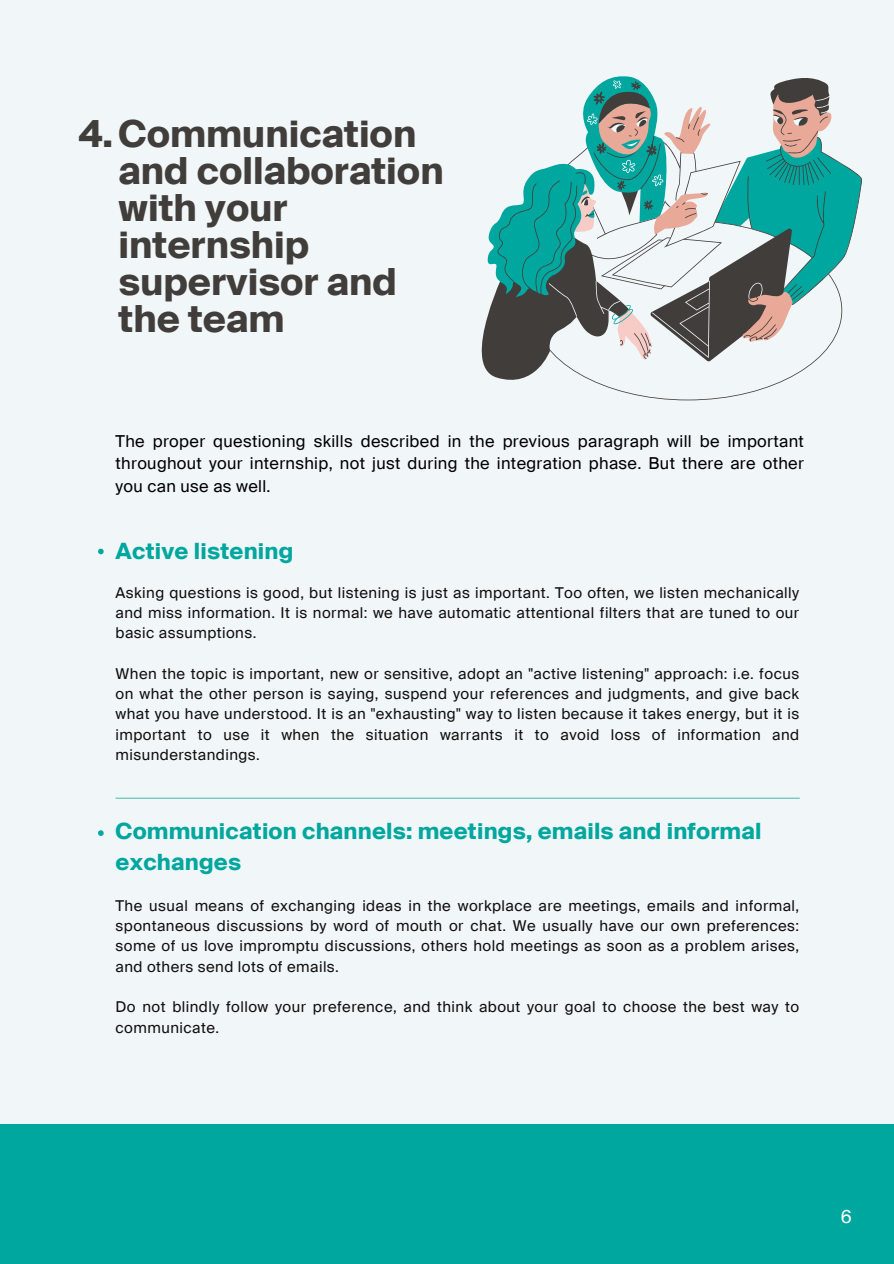
<style>
.page{position:relative;width:894px;height:1264px;background:#fff}
.page>*{position:absolute;margin:0;border:0;box-sizing:border-box;transform-origin:0 0}
.t1{font:700 37.5px/37.2px "Suisse Intl EPFL";color:#413d3a}
.t2{font:700 22.5px/30.3px "Suisse Intl EPFL";letter-spacing:.01em;color:#00a79f}
.t3{font:18px "Suisse Intl EPFL";color:#fff}
.t4{font:16.5px/22.5px "Suisse Intl EPFL";letter-spacing:.02em;color:#000;text-align:justify}
.t5{font:15px/20.2px "Suisse Intl EPFL";letter-spacing:.03em;color:#100f0d;text-align:justify}
</style>
<div class="page">
<div style="left:0;top:0;width:893px;height:1263px;background:#f1f6f9"></div>
<hr style="left:115px;top:797px;width:684px;height:1px;background:#59c1b4">
<svg style="left:98px;top:548px;width:6px;height:6px"></svg>
<svg style="left:98px;top:830px;width:6px;height:6px"></svg>
<svg style="left:613px;top:389px;width:150px;height:11px"></svg>
<svg style="left:481px;top:76px;width:380px;height:313px"></svg>
<div style="left:0;top:1124px;width:893px;height:139px;background:#00a79f"></div>
<p class="t1" style="left:118px;top:118px;width:326px;text-indent:-40px">4.Communication and collaboration with your internship supervisor and the team</p>
<p class="t4" style="left:115px;top:431px;width:689px">The proper questioning skills described in the previous paragraph will be important throughout your internship, not just during the integration phase. But there are other you can use as well.</p>
<h2 class="t2" style="left:115px;top:537px;width:179px">Active listening</h2>
<p class="t5" style="left:115px;top:583px;width:685px">Asking questions is good, but listening is just as important. Too often, we listen mechanically and miss information. It is normal: we have automatic attentional filters that are tuned to our basic assumptions.</p>
<p class="t5" style="left:115px;top:664px;width:685px">When the topic is important, new or sensitive, adopt an "active listening" approach: i.e. focus on what the other person is saying, suspend your references and judgments, and give back what you have understood. It is an "exhausting" way to listen because it takes energy, but it is important to use it when the situation warrants it to avoid loss of information and misunderstandings.</p>
<p class="t2" style="left:115px;top:818px;width:647px">Communication channels: meetings, emails and informal exchanges</p>
<p class="t5" style="left:115px;top:896px;width:685px">The usual means of exchanging ideas in the workplace are meetings, emails and informal, spontaneous discussions by word of mouth or chat. We usually have our own preferences: some of us love impromptu discussions, others hold meetings as soon as a problem arises, and others send lots of emails.</p>
<h2 class="t5" style="left:115px;top:998px;width:685px">Do not blindly follow your preference, and think about your goal to choose the best way to communicate.</h2>
<p class="t3" style="left:840px;top:1208px;width:13px">6</p>
</div>
